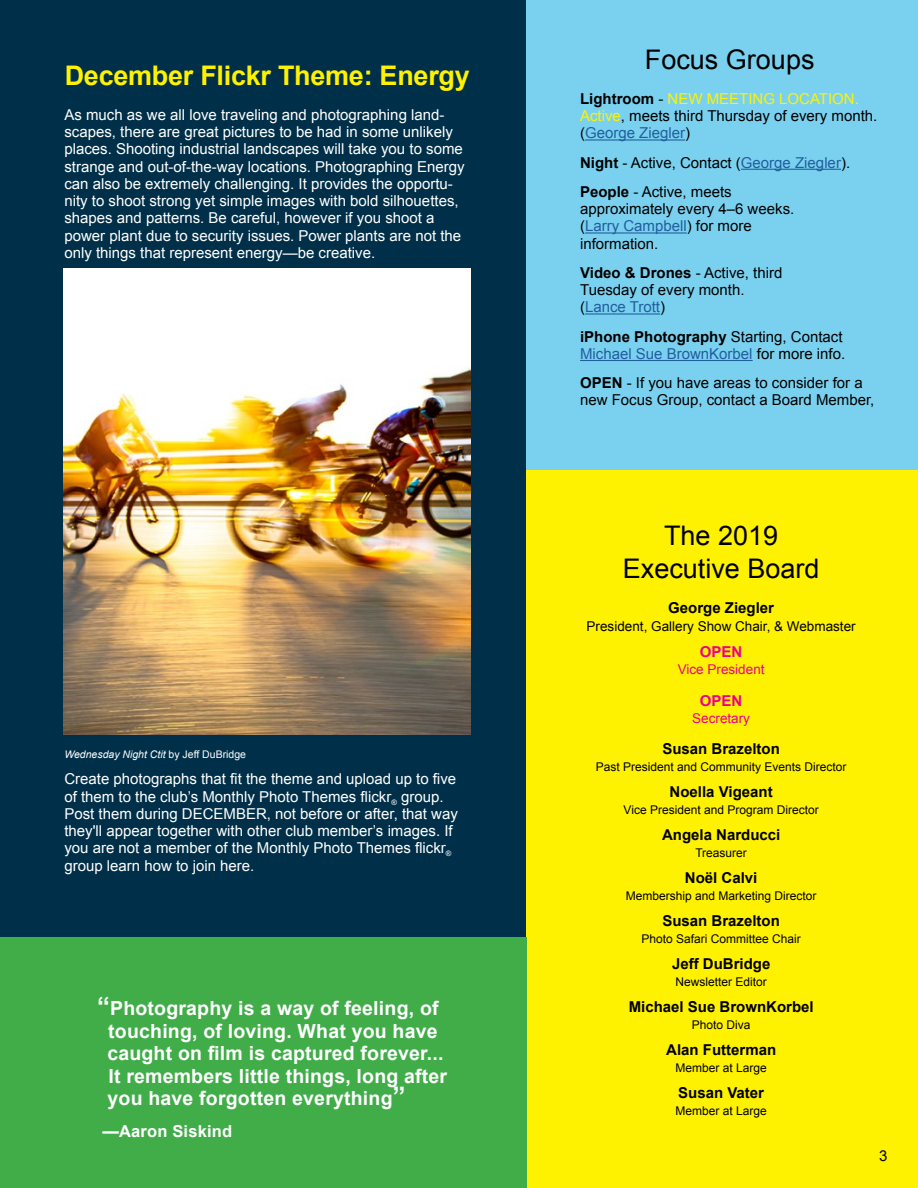
<style>
.page{position:relative;width:918px;height:1188px;background:#fff}
.page>*{position:absolute;margin:0;border:0;box-sizing:border-box;transform-origin:0 0}
.t1{font:27px/33px "Arial";color:#000;text-align:center}
.t2{font:700 27px "Arial";letter-spacing:-.01em;color:#fff200}
.t3{font:700 19.5px/22.5px "Arial";letter-spacing:.01em;color:#fff}
.t4{font:700 16.5px "Arial";letter-spacing:.01em;color:#fff}
.t5{font:15px/17.2px "Arial";color:#fff}
.t6{font:15px/17.2px "Arial";color:#000}
.t7{font:700 15px "Arial";color:#000}
.t8{font:700 15px "Arial";color:#ec008c}
.t9{font:13.5px "Arial";color:#000}
.t10{font:13.5px "Arial";color:#ec008c}
.t11{font:12px "Arial";color:#000}
.t12{font:italic 10.5px "Arial";color:#fff}
.s1{font-style:normal}
.s2{font-size:25.5px}
.s3{font-weight:700}
.s4{color:#fff200}
.s5{color:#215e9e}
</style>
<div class="page">
<div style="left:526px;top:458px;width:391px;height:729px;background:#fff200"></div>
<div style="left:525px;top:0;width:393px;height:469px;background:#7ad1ef"></div>
<hr style="left:585px;top:139px;width:100px;height:2px;background:#215e9e">
<hr style="left:741px;top:169px;width:100px;height:1px;background:#215e9e">
<hr style="left:585px;top:232px;width:102px;height:2px;background:#215e9e">
<hr style="left:585px;top:313px;width:75px;height:2px;background:#215e9e">
<hr style="left:580px;top:360px;width:173px;height:1px;background:#215e9e">
<div style="left:570px;top:526px;width:302px;height:662px;background:#fff200"></div>
<div style="left:0;top:0;width:526px;height:938px;background:#003049"></div>
<div style="left:0;top:938px;width:526px;height:250px;background:#41ad49"></div>
<img style="left:63px;top:269px;width:408px;height:466px">
<h1 class="t2" style="left:65px;top:57px;width:407px">December Flickr Theme: Energy</h1>
<p class="t5" style="left:64px;top:106px;width:402px">As much as we all love traveling and photographing land&shy;scapes, there are great pictures to be had in some unlikely places. Shooting industrial landscapes will take you to some strange and out-of-the-way locations. Photographing Energy can also be extremely challenging. It provides the opportu&shy;nity to shoot strong yet simple images with bold silhouettes, shapes and patterns. Be careful, however if you shoot a power plant due to security issues. Power plants are not the only things that represent energy—be creative.</p>
<p class="t12" style="left:64px;top:748px;width:183px">Wednesday Night Ctit <span class="s1">by Jeff DuBridge</span></p>
<p class="t5" style="left:64px;top:771px;width:395px">Create photographs that fit the theme and upload up to five of them to the club’s Monthly Photo Themes flickr<sub>®</sub> group.<br>Post them during DECEMBER, not before or after, that way they'll appear together with other club member’s images. If you are not a member of the Monthly Photo Themes flickr<sub>® </sub>group learn how to join here.</p>
<h2 class="t3" style="left:107px;top:998px;width:341px;text-indent:-10px"><span class="s2">“</span>Photography is a way of feeling, of touching, of loving. What you have caught on film is captured forever...<br>It remembers little things, long after you have forgotten everything<span class="s2">”</span></h2>
<p class="t4" style="left:103px;top:1120px;width:131px">—Aaron Siskind</p>
<h1 class="t1" style="left:645px;top:43px;width:171px">Focus Groups</h1>
<p class="t6" style="left:580px;top:90px;width:299px"><span class="s3">Lightroom</span> - <span class="s4">NEW MEETING LOCATION.<br>Active</span>, meets third Thursday of every month. (<span class="s5">George Ziegler</span>)</p>
<p class="t6" style="left:580px;top:148px;width:272px;line-height:29.2px"><span class="s3">Night</span> - Active, Contact (<span class="s5">George Ziegler</span>).<br><span class="s3">People</span> - Active, meets</p>
<p class="t6" style="left:580px;top:200px;width:216px">approximately every 4–6 weeks. (<span class="s5">Larry Campbell</span>) for more information.</p>
<p class="t6" style="left:580px;top:264px;width:204px"><span class="s3">Video &amp; Drones</span> - Active, third<br>Tuesday of every month. (<span class="s5">Lance Trott</span>)</p>
<p class="t6" style="left:580px;top:328px;width:267px"><span class="s3">iPhone Photography</span> Starting, Contact<br><span class="s5">Michael Sue BrownKorbel</span> for more info.</p>
<p class="t6" style="left:580px;top:374px;width:296px"><span class="s3">OPEN</span> - If you have areas to consider for a new Focus Group, contact a Board Member,</p>
<h1 class="t1" style="left:623px;top:520px;width:198px">The 2019<br>Executive Board</h1>
<p class="t7" style="left:668px;top:598px;width:107px">George Ziegler</p>
<p class="t9" style="left:587px;top:617px;width:271px">President, Gallery Show Chair, &amp; Webmaster</p>
<p class="t8" style="left:700px;top:642px;width:44px">OPEN</p>
<p class="t10" style="left:678px;top:661px;width:88px">Vice President</p>
<p class="t8" style="left:700px;top:691px;width:44px">OPEN</p>
<p class="t10" style="left:692px;top:710px;width:59px">Secretary</p>
<p class="t7" style="left:662px;top:739px;width:119px">Susan Brazelton</p>
<p class="t11" style="left:596px;top:759px;width:252px">Past President and Community Events Director</p>
<p class="t7" style="left:670px;top:782px;width:105px">Noella Vigeant</p>
<p class="t11" style="left:624px;top:802px;width:197px">Vice President and Program Director</p>
<p class="t7" style="left:662px;top:825px;width:120px">Angela Narducci</p>
<p class="t11" style="left:695px;top:845px;width:53px">Treasurer</p>
<p class="t7" style="left:685px;top:868px;width:74px">Noël Calvi</p>
<p class="t11" style="left:626px;top:888px;width:192px">Membership and Marketing Director</p>
<p class="t7" style="left:662px;top:911px;width:119px">Susan Brazelton</p>
<p class="t11" style="left:642px;top:931px;width:161px">Photo Safari Committee Chair</p>
<p class="t7" style="left:672px;top:954px;width:100px">Jeff DuBridge</p>
<p class="t11" style="left:676px;top:974px;width:93px">Newsletter Editor</p>
<p class="t7" style="left:629px;top:997px;width:187px">Michael Sue BrownKorbel</p>
<p class="t11" style="left:692px;top:1017px;width:60px">Photo Diva</p>
<p class="t7" style="left:666px;top:1040px;width:112px">Alan Futterman</p>
<p class="t11" style="left:676px;top:1060px;width:93px">Member at Large</p>
<p class="t7" style="left:678px;top:1083px;width:87px">Susan Vater</p>
<p class="t11" style="left:676px;top:1103px;width:93px">Member at Large</p>
<p class="t6" style="left:879px;top:1148px;width:10px">3</p>
<p class="t6" style="left:882px;top:1149px;width:10px">4</p>
</div>
